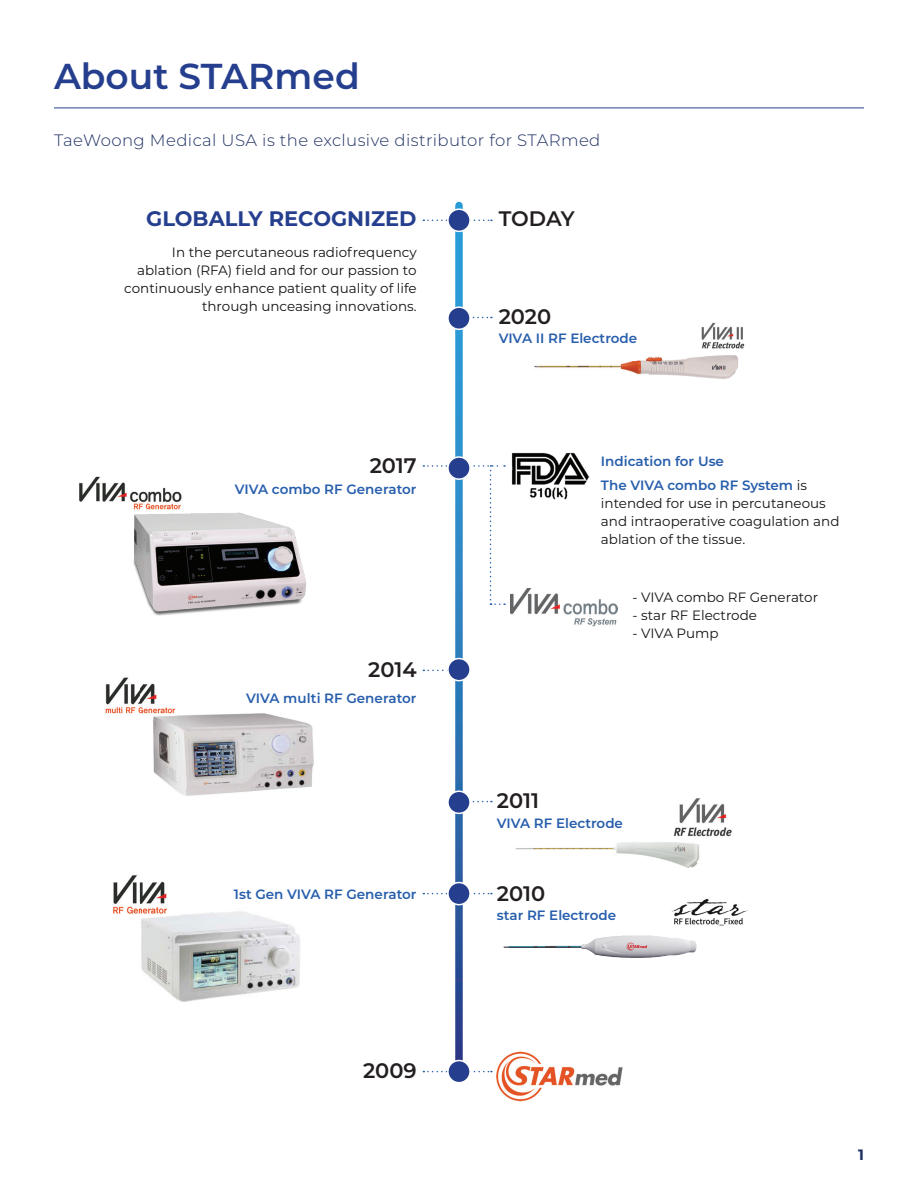
<style>
.page{position:relative;width:918px;height:1188px;background:#fff}
.page>*{position:absolute;margin:0;border:0;box-sizing:border-box;transform-origin:0 0}
.t1{font:600 36px "Montserrat";color:#253f8e}
.t2{font:600 21px "Montserrat";letter-spacing:-.005em;color:#231f20}
.t3{font:700 21px "Montserrat";color:#253f8e}
.t4{font:300 16.5px "Montserrat";letter-spacing:.025em;color:#1e3062}
.t5{font:700 15px "Montserrat";color:#1e3062}
.t6{font:13.5px/18px "Montserrat";color:#131316;text-align:right}
.t7{font:600 13.5px/24.8px "Montserrat";color:#275eac}
.s1{font-weight:400;color:#131316}
</style>
<div class="page">
<img style="left:153px;top:713px;width:161px;height:83px">
<img style="left:105px;top:677px;width:71px;height:43px">
<img style="left:534px;top:355px;width:204px;height:24px">
<img style="left:701px;top:322px;width:44px;height:27px">
<img style="left:141px;top:911px;width:159px;height:91px">
<img style="left:113px;top:875px;width:67px;height:46px">
<img style="left:511px;top:453px;width:78px;height:47px">
<img style="left:511px;top:589px;width:107px;height:37px">
<img style="left:515px;top:842px;width:185px;height:26px">
<img style="left:673px;top:798px;width:59px;height:39px">
<img style="left:671px;top:898px;width:77px;height:28px">
<img style="left:503px;top:935px;width:194px;height:23px">
<img style="left:79px;top:476px;width:39px;height:26px">
<img style="left:118px;top:482px;width:188px;height:134px">
<svg style="left:423px;top:220px;width:69px;height:1px"></svg>
<svg style="left:423px;top:893px;width:69px;height:1px"></svg>
<svg style="left:423px;top:1071px;width:69px;height:1px"></svg>
<svg style="left:423px;top:465px;width:82px;height:140px"></svg>
<img style="left:497px;top:1052px;width:126px;height:50px">
<hr style="left:54px;top:108px;width:810px;height:1px;background:#253f8e">
<svg style="left:455px;top:205px;width:8px;height:856px;background:#3980bc"></svg>
<div style="left:448px;top:1061px;width:22px;height:22px;background:#253f8e;border-radius:50%"></div>
<div style="left:447px;top:1060px;width:24px;height:23px;border:2px solid #fff;border-radius:50%"></div>
<div style="left:448px;top:883px;width:22px;height:22px;background:#253f8e;border-radius:50%"></div>
<div style="left:447px;top:882px;width:24px;height:23px;border:2px solid #fff;border-radius:50%"></div>
<div style="left:448px;top:791px;width:22px;height:22px;background:#253f8e;border-radius:50%"></div>
<div style="left:447px;top:791px;width:24px;height:23px;border:2px solid #fff;border-radius:50%"></div>
<div style="left:448px;top:659px;width:22px;height:22px;background:#253f8e;border-radius:50%"></div>
<div style="left:447px;top:658px;width:24px;height:23px;border:2px solid #fff;border-radius:50%"></div>
<div style="left:448px;top:457px;width:22px;height:22px;background:#253f8e;border-radius:50%"></div>
<div style="left:447px;top:456px;width:24px;height:24px;border:2px solid #fff;border-radius:50%"></div>
<div style="left:448px;top:307px;width:22px;height:22px;background:#253f8e;border-radius:50%"></div>
<div style="left:447px;top:306px;width:24px;height:24px;border:2px solid #fff;border-radius:50%"></div>
<div style="left:448px;top:209px;width:22px;height:22px;background:#253f8e;border-radius:50%"></div>
<div style="left:447px;top:208px;width:24px;height:24px;border:2px solid #fff;border-radius:50%"></div>
<h1 class="t1" style="left:54px;top:51px;width:307px">About STARmed</h1>
<p class="t4" style="left:54px;top:129px;width:548px">TaeWoong Medical USA is the exclusive distributor for STARmed</p>
<h2 class="t3" style="left:146px;top:203px;width:272px">GLOBALLY RECOGNIZED</h2>
<p class="t6" style="left:124px;top:243px;width:294px">In the percutaneous radiofrequency ablation (RFA) field and for our passion to continuously enhance patient quality of life through unceasing innovations.</p>
<h2 class="t2" style="left:370px;top:451px;width:48px">2017</h2>
<p class="t7" style="left:235px;top:476px;width:183px">VIVA combo RF Generator</p>
<h2 class="t2" style="left:368px;top:654px;width:50px">2014</h2>
<p class="t7" style="left:246px;top:685px;width:172px">VIVA multi RF Generator</p>
<p class="t7" style="left:234px;top:881px;width:184px">1st Gen VIVA RF Generator</p>
<h2 class="t2" style="left:499px;top:203px;width:77px">TODAY</h2>
<h2 class="t2" style="left:499px;top:301px;width:54px">2020</h2>
<p class="t7" style="left:499px;top:325px;width:140px">VIVA II RF Electrode</p>
<p class="t7" style="left:601px;top:448px;width:208px">Indication for Use<br>The VIVA combo RF System <span class="s1">is</span></p>
<p class="t6" style="left:601px;top:494px;width:240px;text-align:left">intended for use in percutaneous and intraoperative coagulation and ablation of the tissue.</p>
<p class="t6" style="left:633px;top:588px;width:187px">- VIVA combo RF Generator</p>
<p class="t6" style="left:633px;top:606px;width:126px">- star RF Electrode</p>
<p class="t6" style="left:633px;top:624px;width:88px">- VIVA Pump</p>
<h2 class="t2" style="left:497px;top:785px;width:44px">2011</h2>
<p class="t7" style="left:497px;top:811px;width:128px">VIVA RF Electrode</p>
<h2 class="t2" style="left:497px;top:879px;width:50px">2010</h2>
<p class="t7" style="left:497px;top:902px;width:121px">star RF Electrode</p>
<h2 class="t2" style="left:363px;top:1056px;width:55px">2009</h2>
<p class="t5" style="left:858px;top:1144px;width:7px">1</p>
</div>
